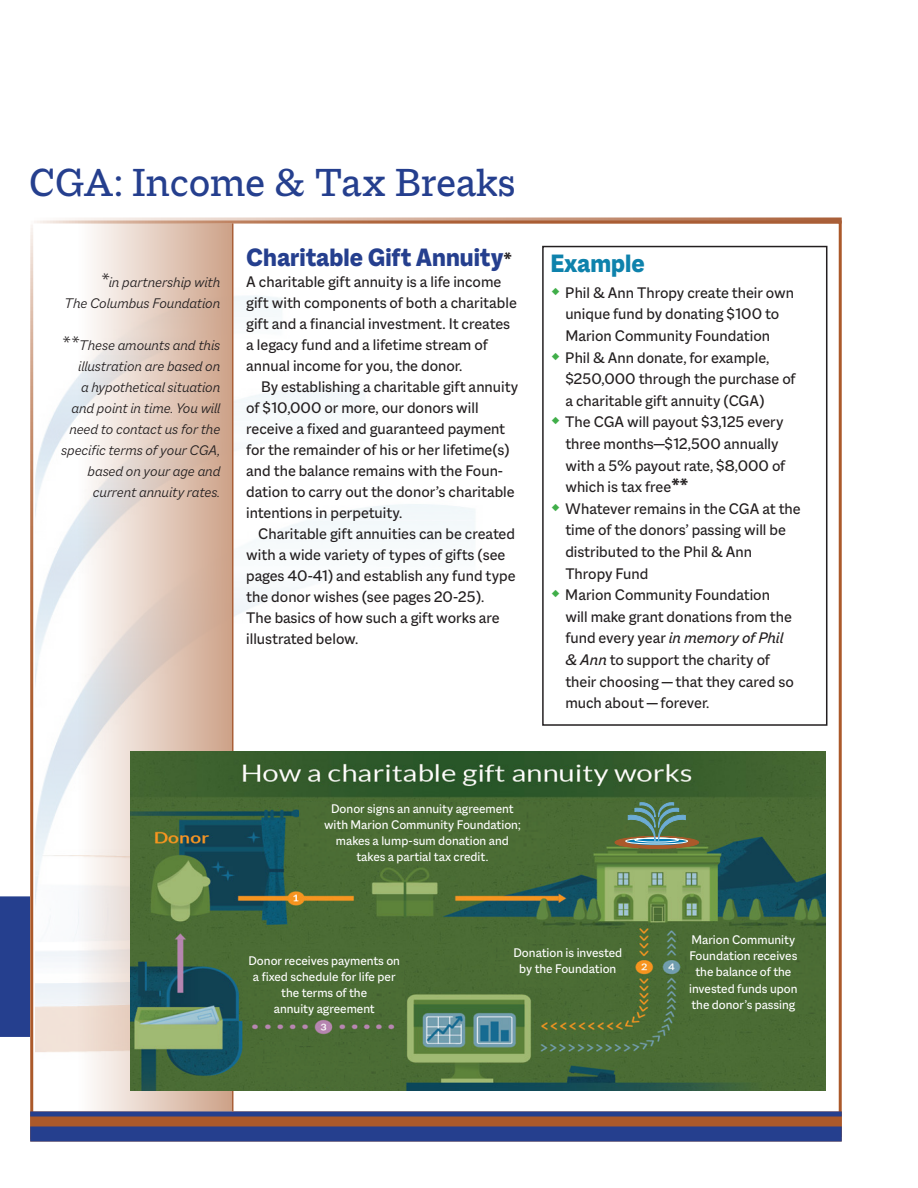
<style>
.page{position:relative;width:918px;height:1188px;background:#fff}
.page>*{position:absolute;margin:0;border:0;box-sizing:border-box;transform-origin:0 0}
.t1{font:500 42px "Macklin Slab";letter-spacing:-.005em;color:#253f8e}
.t2{font:800 27px "Macklin Sans";color:#253f8e}
.t3{font:800 27px "Macklin Sans";color:#0e82ac}
.t4{font:16.5px/21px "Macklin Sans";color:#231f20}
.t5{font:italic 16.5px "Macklin Sans";color:#231f20}
.t6{font:italic 300 15px/21px "Macklin Sans";color:#231f20;text-align:right}
.t7{font:13.5px/16.2px "Macklin Sans";color:#fff;text-align:center}
.s1{font-size:21px}
.s2{font-weight:700;font-size:21px;color:#231f20}
.s3{font-weight:700;font-size:21px}
.s4{font-style:normal}
.s5{font-style:italic}
</style>
<div class="page">
<img style="left:35px;top:246px;width:440px;height:806px">
<svg style="left:34px;top:218px;width:808px;height:6px;background:#c6957a"></svg>
<hr style="left:30px;top:224px;width:3px;height:915px;background:#ab592a">
<div style="left:30px;top:1112px;width:812px;height:30px;background:#ab592a"></div>
<div style="left:30px;top:1111px;width:812px;height:6px;background:#253f8e"></div>
<div style="left:30px;top:1126px;width:812px;height:16px;background:#253f8e"></div>
<svg style="left:78px;top:224px;width:154px;height:888px;background:#e4d2c8"></svg>
<hr style="left:232px;top:224px;width:1px;height:888px;background:#a95f38">
<div style="left:0;top:896px;width:30px;height:141px;background:#253f8e"></div>
<div style="left:542px;top:246px;width:285px;height:480px;border:2px solid #231f20"></div>
<img style="left:130px;top:751px;width:696px;height:339px">
<img style="left:590px;top:815px;width:134px;height:27px">
<svg style="left:615px;top:803px;width:84px;height:46px;background:#617b5c"></svg>
<div style="left:299px;top:803px;width:247px;height:61px;background:#4b6c34"></div>
<div style="left:489px;top:938px;width:134px;height:49px;background:#4b6c34"></div>
<div style="left:685px;top:937px;width:141px;height:77px;background:#4b6c34"></div>
<div style="left:242px;top:953px;width:162px;height:66px;background:#4b6c34"></div>
<div style="left:256px;top:1042px;width:134px;height:45px;background:#4b6c34"></div>
<p class="t1" style="left:29px;top:158px;width:489px">CGA: Income &amp; Tax Breaks</p>
<p class="t6" style="left:100px;top:271px;width:122px"><span class="s1">*</span>in partnership with</p>
<p class="t6" style="left:64px;top:292px;width:158px">The Columbus Foundation</p>
<p class="t6" style="left:61px;top:334px;width:161px"><span class="s1">**</span>These amounts and this illustration are based on<br>a hypothetical situation and point in time. You will need to contact us for the specific terms of your CGA,</p>
<p class="t6" style="left:88px;top:460px;width:134px;text-align:center">based on your age and current annuity rates.</p>
<p class="t2" style="left:246px;top:242px;width:267px">Charitable Gift Annuity<span class="s2">*</span></p>
<p class="t4" style="left:246px;top:271px;width:272px">A charitable gift annuity is a life income gift with components of both a charitable gift and a financial investment. It creates a legacy fund and a lifetime stream of annual income for you, the donor.</p>
<p class="t4" style="left:246px;top:376px;width:274px;text-indent:15px">By establishing a charitable gift annuity of $10,000 or more, our donors will receive a fixed and guaranteed payment for the remainder of his or her lifetime(s) and the balance remains with the Foun&shy;dation to carry out the donor’s charitable intentions in perpetuity.</p>
<p class="t4" style="left:246px;top:523px;width:271px;text-indent:12px">Charitable gift annuities can be created with a wide variety of types of gifts (see pages 40-41) and establish any fund type the donor wishes (see pages 20-25).<br>The basics of how such a gift works are illustrated below.</p>
<p class="t3" style="left:550px;top:247px;width:96px">Example</p>
<p class="t4" style="left:565px;top:282px;width:230px">Phil &amp; Ann Thropy create their own</p>
<p class="t4" style="left:565px;top:303px;width:215px">unique fund by donating $100 to</p>
<p class="t4" style="left:565px;top:325px;width:206px">Marion Community Foundation</p>
<p class="t4" style="left:565px;top:347px;width:206px">Phil &amp; Ann donate, for example,</p>
<p class="t4" style="left:565px;top:368px;width:232px">$250,000 through the purchase of</p>
<p class="t4" style="left:565px;top:390px;width:201px">a charitable gift annuity (CGA)</p>
<p class="t4" style="left:565px;top:411px;width:220px">The CGA will payout $3,125 every</p>
<p class="t4" style="left:565px;top:433px;width:215px">three months—$12,500 annually</p>
<p class="t4" style="left:565px;top:455px;width:222px">with a 5% payout rate, $8,000 of</p>
<p class="t4" style="left:565px;top:476px;width:125px">which is tax free<span class="s3">**</span></p>
<p class="t4" style="left:565px;top:498px;width:237px">Whatever remains in the CGA at the</p>
<p class="t4" style="left:565px;top:519px;width:222px">time of the donors’ passing will be</p>
<p class="t4" style="left:565px;top:541px;width:188px">distributed to the Phil &amp; Ann</p>
<p class="t4" style="left:565px;top:563px;width:85px">Thropy Fund</p>
<p class="t4" style="left:565px;top:584px;width:206px">Marion Community Foundation</p>
<p class="t4" style="left:565px;top:606px;width:228px">will make grant donations from the</p>
<p class="t5" style="left:565px;top:628px;width:219px"><span class="s4">fund every year</span> in memory of Phil</p>
<p class="t4" style="left:565px;top:649px;width:206px"><span class="s5">&amp; Ann</span> to support the charity of</p>
<p class="t4" style="left:565px;top:671px;width:230px">their choosing — that they cared so</p>
<p class="t4" style="left:565px;top:692px;width:146px">much about — forever.</p>
<p class="t7" style="left:331px;top:800px;width:184px">Donor signs an annuity agreement</p>
<p class="t7" style="left:324px;top:816px;width:198px">with Marion Community Foundation;</p>
<p class="t7" style="left:336px;top:832px;width:175px">makes a lump-sum donation and</p>
<p class="t7" style="left:356px;top:849px;width:133px">takes a partial tax credit.</p>
<p class="t7" style="left:248px;top:952px;width:153px">Donor receives payments on a fixed schedule for life per the terms of the</p>
<p class="t7" style="left:274px;top:1001px;width:103px">annuity agreement</p>
<p class="t7" style="left:513px;top:944px;width:110px">Donation is invested</p>
<p class="t7" style="left:519px;top:960px;width:99px">by the Foundation</p>
<p class="t7" style="left:691px;top:932px;width:105px">Marion Community</p>
<p class="t7" style="left:689px;top:948px;width:109px">Foundation receives</p>
<p class="t7" style="left:695px;top:964px;width:97px">the balance of the</p>
<p class="t7" style="left:689px;top:980px;width:110px">invested funds upon</p>
<p class="t7" style="left:691px;top:996px;width:105px">the donor’s passing</p>
</div>
